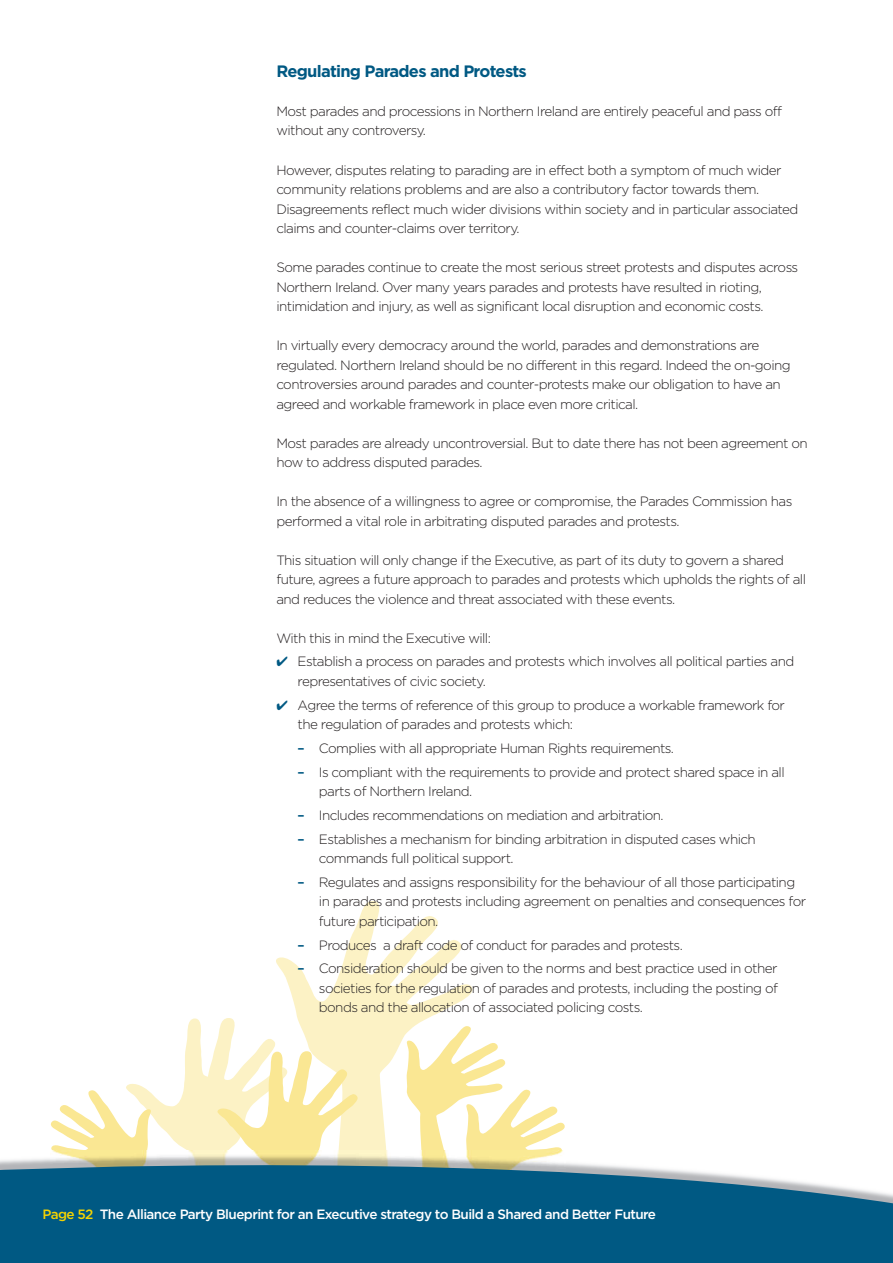
<style>
.page{position:relative;width:893px;height:1263px;background:#fff}
.page>*{position:absolute;margin:0;border:0;box-sizing:border-box;transform-origin:0 0}
.t1{font:700 16.5px "Gotham HTF";letter-spacing:-.045em;color:#005983}
.t2{font:300 13.5px/19.5px "Gotham HTF";letter-spacing:-.045em;color:#231f20}
.t3{font:500 13.5px "Gotham HTF";letter-spacing:-.045em;color:#fff}
.s1{color:#005983}
.s2{font-weight:500;color:#005983}
.s3{color:#f4d302}
</style>
<div class="page">
<svg style="left:276px;top:901px;width:197px;height:244px"></svg>
<svg style="left:406px;top:1024px;width:159px;height:121px"></svg>
<svg style="left:51px;top:1018px;width:308px;height:127px"></svg>
<svg style="left:0;top:1145px;width:893px;height:118px;fill:#005983"></svg>
<p class="t1" style="left:276px;top:62px;width:252px">Regulating Parades and Protests</p>
<p class="t2" style="left:276px;top:102px;width:507px">Most parades and processions in Northern Ireland are entirely peaceful and pass off without any controversy.</p>
<p class="t2" style="left:276px;top:160px;width:524px">However, disputes relating to parading are in effect both a symptom of much wider community relations problems and are also a contributory factor towards them.<br>Disagreements reflect much wider divisions within society and in particular associated claims and counter-claims over territory.</p>
<p class="t2" style="left:276px;top:258px;width:523px">Some parades continue to create the most serious street protests and disputes across<br>Northern Ireland. Over many years parades and protests have resulted in rioting, intimidation and injury, as well as significant local disruption and economic costs.</p>
<p class="t2" style="left:276px;top:336px;width:516px">In virtually every democracy around the world, parades and demonstrations are regulated. Northern Ireland should be no different in this regard. Indeed the on-going controversies around parades and counter-protests make our obligation to have an agreed and workable framework in place even more critical.</p>
<p class="t2" style="left:276px;top:433px;width:533px">Most parades are already uncontroversial. But to date there has not been agreement on how to address disputed parades.</p>
<p class="t2" style="left:276px;top:492px;width:517px">In the absence of a willingness to agree or compromise, the Parades Commission has performed a vital role in arbitrating disputed parades and protests.</p>
<p class="t2" style="left:276px;top:550px;width:531px">This situation will only change if the Executive, as part of its duty to govern a shared future, agrees a future approach to parades and protests which upholds the rights of all and reduces the violence and threat associated with these events.</p>
<p class="t2" style="left:276px;top:628px;width:216px">With this in mind the Executive will:</p>
<p class="t2" style="left:298px;top:652px;width:498px;text-indent:-21px"><span class="s1">✔</span> Establish a process on parades and protests which involves all political parties and representatives of civic society.</p>
<p class="t2" style="left:298px;top:695px;width:489px;text-indent:-21px"><span class="s1">✔</span> Agree the terms of reference of this group to produce a workable framework for the regulation of parades and protests which:</p>
<p class="t2" style="left:298px;top:738px;width:378px"><span class="s2">–</span> Complies with all appropriate Human Rights requirements.</p>
<p class="t2" style="left:319px;top:762px;width:467px;text-indent:-21px"><span class="s2">–</span> Is compliant with the requirements to provide and protect shared space in all parts of Northern Ireland.</p>
<p class="t2" style="left:298px;top:805px;width:367px"><span class="s2">–</span> Includes recommendations on mediation and arbitration.</p>
<p class="t2" style="left:319px;top:829px;width:438px;text-indent:-21px"><span class="s2">–</span> Establishes a mechanism for binding arbitration in disputed cases which commands full political support.</p>
<p class="t2" style="left:319px;top:872px;width:489px;text-indent:-21px"><span class="s2">–</span> Regulates and assigns responsibility for the behaviour of all those participating in parades and protests including agreement on penalties and consequences for future participation.</p>
<p class="t2" style="left:298px;top:935px;width:387px"><span class="s2">–</span> Produces a draft code of conduct for parades and protests.</p>
<p class="t2" style="left:319px;top:959px;width:461px;text-align:justify;text-indent:-21px"><span class="s2">–</span> Consideration should be given to the norms and best practice used in other societies for the regulation of parades and protests, including the posting of bonds and the allocation of associated policing costs.</p>
<p class="t3" style="left:43px;top:1206px;width:615px"><span class="s3">Page 52</span> The Alliance Party Blueprint for an Executive strategy to Build a Shared and Better Future</p>
</div>
